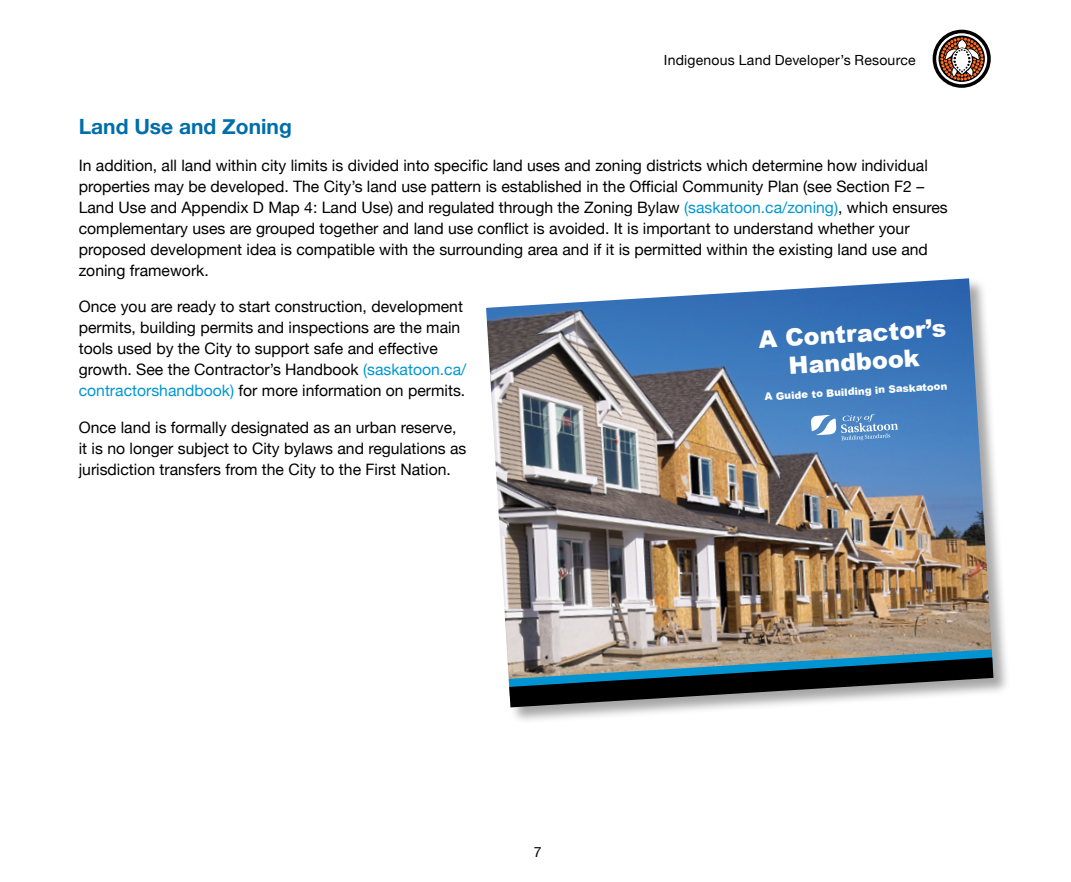
<style>
.page{position:relative;width:1071px;height:882px;background:#fff}
.page>*{position:absolute;margin:0;border:0;box-sizing:border-box;transform-origin:0 0}
.t1{font:900 23.8px/28.5px "Arial";color:#fff;text-align:center}
.t2{font:700 21px "Helvetica Neue";color:#006eaa}
.t3{font:15.75px/21px "Helvetica Neue";color:#000}
.t4{font:14px "Helvetica Neue";letter-spacing:.015em;color:#000}
.t5{font:900 10.15px "Arial";color:#fff}
.s1{color:#0098d1}
</style>
<div class="page">
<svg style="left:934px;top:31px;width:55px;height:55px"></svg>
<div style="left:933px;top:30px;width:58px;height:58px;border:4px solid #000;border-radius:50%"></div>
<svg style="left:940px;top:37px;width:44px;height:44px"></svg>
<div style="left:486px;top:278px;width:525px;height:446px;background:#000;opacity:.35"></div>
<img style="left:486px;top:278px;width:507px;height:429px">
<p class="t4" style="left:664px;top:50px;width:253px">Indigenous Land Developer’s Resource</p>
<h2 class="t2" style="left:79px;top:110px;width:215px">Land Use and Zoning</h2>
<p class="t3" style="left:79px;top:155px;width:871px">In addition, all land within city limits is divided into specific land uses and zoning districts which determine how individual properties may be developed. The City’s land use pattern is established in the Official Community Plan (see Section F2 – Land Use and Appendix D Map 4: Land Use) and regulated through the Zoning Bylaw <span class="s1">(saskatoon.ca/zoning)</span>, which ensures complementary uses are grouped together and land use conflict is avoided. It is important to understand whether your proposed development idea is compatible with the surrounding area and if it is permitted within the existing land use and zoning framework.</p>
<p class="t3" style="left:79px;top:297px;width:389px">Once you are ready to start construction, development permits, building permits and inspections are the main tools used by the City to support safe and effective growth. See the Contractor’s Handbook <span class="s1">(saskatoon.ca/ contractorshandbook)</span> for more information on permits.</p>
<p class="t3" style="left:79px;top:418px;width:389px">Once land is formally designated as an urban reserve, it is no longer subject to City bylaws and regulations as jurisdiction transfers from the City to the First Nation.</p>
<h1 class="t1" style="left:758px;top:325px;width:189px;rotate:-4deg">A Contractor’s<br>Handbook</h1>
<p class="t5" style="left:764px;top:390px;width:185px;rotate:-4deg">A Guide to Building in Saskatoon</p>
<p class="t4" style="left:534px;top:842px;width:9px">7</p>
</div>
